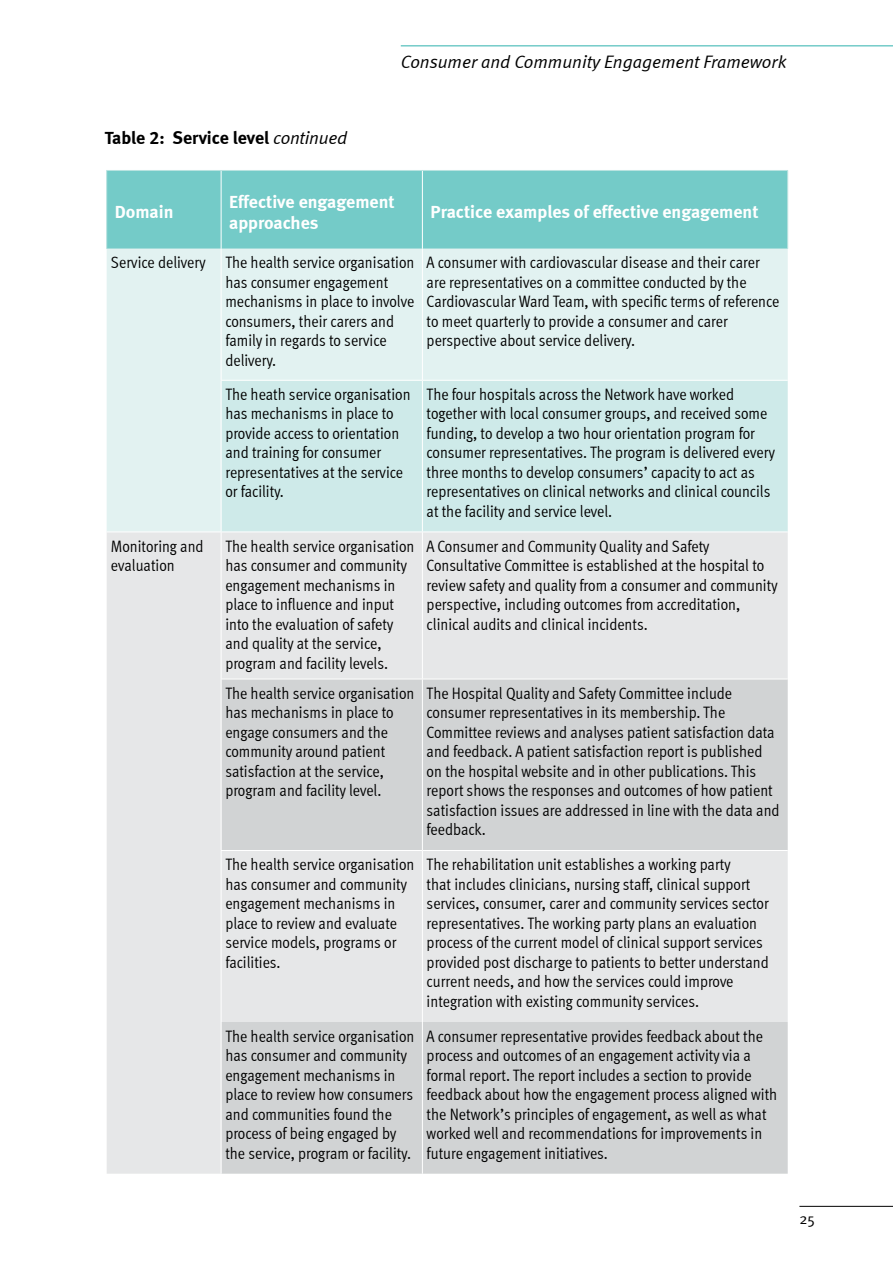
<style>
.page{position:relative;width:893px;height:1263px;background:#fff}
.page>*{position:absolute;margin:0;border:0;box-sizing:border-box;transform-origin:0 0}
.t1{font:18px/21px "Meta Bold LF";color:#fff}
.t2{font:italic 18px "Meta Normal LF";color:#000}
.t3{font:18px "Meta Bold LF";letter-spacing:-.005em;color:#000}
.t4{font:16.5px/19.5px "Meta Cond Normal LF";color:#000}
.t5{font:15px "Meta Normal";color:#000}
.s1{font-family:"Meta Normal";font-style:italic}
</style>
<div class="page">
<hr style="left:799px;top:1206px;width:94px;height:1px;background:#000">
<hr style="left:401px;top:45px;width:492px;height:2px;background:#74cbc8">
<div style="left:107px;top:171px;width:680px;height:78px;background:#74cbc8"></div>
<div style="left:107px;top:249px;width:681px;height:282px;background:#e2f2f1"></div>
<div style="left:222px;top:381px;width:566px;height:150px;background:#ceeae9"></div>
<div style="left:107px;top:532px;width:681px;height:642px;background:#e6e7e8"></div>
<svg style="left:222px;top:680px;width:566px;height:494px;background:#d8d9da"></svg>
<hr style="left:106px;top:170px;width:115px;height:1px;background:#bae3e0">
<hr style="left:106px;top:171px;width:1px;height:78px;background:#bae3e0">
<hr style="left:221px;top:170px;width:201px;height:1px;background:#bae3e0">
<hr style="left:422px;top:170px;width:366px;height:1px;background:#bae3e0">
<hr style="left:787px;top:171px;width:1px;height:78px;background:#bae3e0">
<hr style="left:221px;top:171px;width:1px;height:78px;background:#fff">
<hr style="left:422px;top:171px;width:1px;height:78px;background:#fff">
<hr style="left:221px;top:532px;width:1px;height:147px;background:#fff">
<hr style="left:422px;top:532px;width:1px;height:147px;background:#fff">
<hr style="left:221px;top:679px;width:201px;height:1px;background:#fff">
<hr style="left:221px;top:679px;width:1px;height:171px;background:#fff">
<hr style="left:422px;top:679px;width:366px;height:1px;background:#fff">
<hr style="left:221px;top:850px;width:201px;height:1px;background:#fff">
<hr style="left:221px;top:851px;width:1px;height:171px;background:#fff">
<hr style="left:422px;top:850px;width:366px;height:1px;background:#fff">
<hr style="left:422px;top:851px;width:1px;height:171px;background:#fff">
<hr style="left:221px;top:1022px;width:1px;height:152px;background:#fff">
<hr style="left:422px;top:1022px;width:1px;height:152px;background:#fff">
<hr style="left:422px;top:679px;width:1px;height:171px;background:#fff">
<hr style="left:221px;top:249px;width:1px;height:131px;background:#fff">
<hr style="left:422px;top:249px;width:1px;height:131px;background:#fff">
<hr style="left:221px;top:380px;width:201px;height:1px;background:#fff">
<hr style="left:221px;top:381px;width:1px;height:150px;background:#fff">
<hr style="left:422px;top:380px;width:366px;height:1px;background:#fff">
<hr style="left:422px;top:381px;width:1px;height:150px;background:#fff">
<p class="t2" style="left:401px;top:51px;width:387px">Consumer and Community Engagement Framework</p>
<p class="t3" style="left:105px;top:127px;width:244px">Table 2: Service level <span class="s1">continued</span></p>
<p class="t1" style="left:115px;top:201px;width:60px">Domain</p>
<p class="t1" style="left:229px;top:191px;width:167px">Effective engagement approaches</p>
<p class="t1" style="left:430px;top:201px;width:329px">Practice examples of effective engagement</p>
<p class="t4" style="left:225px;top:253px;width:191px;text-indent:-114px">Service delivery The health service organisation has consumer engagement mechanisms in place to involve consumers, their carers and family in regards to service delivery.</p>
<p class="t4" style="left:427px;top:253px;width:354px">A consumer with cardiovascular disease and their carer are representatives on a committee conducted by the Cardiovascular Ward Team, with specific terms of reference to meet quarterly to provide a consumer and carer perspective about service delivery.</p>
<p class="t4" style="left:225px;top:384px;width:187px">The heath service organisation has mechanisms in place to provide access to orientation and training for consumer representatives at the service or facility.</p>
<p class="t4" style="left:427px;top:384px;width:350px">The four hospitals across the Network have worked together with local consumer groups, and received some funding, to develop a two hour orientation program for consumer representatives. The program is delivered every three months to develop consumers’ capacity to act as representatives on clinical networks and clinical councils at the facility and service level.</p>
<p class="t4" style="left:111px;top:536px;width:94px">Monitoring and evaluation</p>
<p class="t4" style="left:225px;top:536px;width:191px">The health service organisation has consumer and community engagement mechanisms in place to influence and input into the evaluation of safety and quality at the service, program and facility levels.</p>
<p class="t4" style="left:427px;top:536px;width:352px">A Consumer and Community Quality and Safety Consultative Committee is established at the hospital to review safety and quality from a consumer and community perspective, including outcomes from accreditation, clinical audits and clinical incidents.</p>
<p class="t4" style="left:225px;top:683px;width:191px">The health service organisation has mechanisms in place to engage consumers and the community around patient satisfaction at the service, program and facility level.</p>
<p class="t4" style="left:427px;top:683px;width:354px">The Hospital Quality and Safety Committee include consumer representatives in its membership. The Committee reviews and analyses patient satisfaction data and feedback. A patient satisfaction report is published on the hospital website and in other publications. This report shows the responses and outcomes of how patient satisfaction issues are addressed in line with the data and feedback.</p>
<p class="t4" style="left:225px;top:855px;width:191px">The health service organisation has consumer and community engagement mechanisms in place to review and evaluate service models, programs or facilities.</p>
<p class="t4" style="left:427px;top:855px;width:344px">The rehabilitation unit establishes a working party<br>that includes clinicians, nursing staff, clinical support services, consumer, carer and community services sector representatives. The working party plans an evaluation process of the current model of clinical support services provided post discharge to patients to better understand current needs, and how the services could improve integration with existing community services.</p>
<p class="t4" style="left:225px;top:1026px;width:191px">The health service organisation has consumer and community engagement mechanisms in place to review how consumers and communities found the process of being engaged by the service, program or facility.</p>
<p class="t4" style="left:427px;top:1026px;width:352px">A consumer representative provides feedback about the process and outcomes of an engagement activity via a formal report. The report includes a section to provide feedback about how the engagement process aligned with the Network’s principles of engagement, as well as what worked well and recommendations for improvements in future engagement initiatives.</p>
<p class="t5" style="left:799px;top:1210px;width:17px">25</p>
</div>
